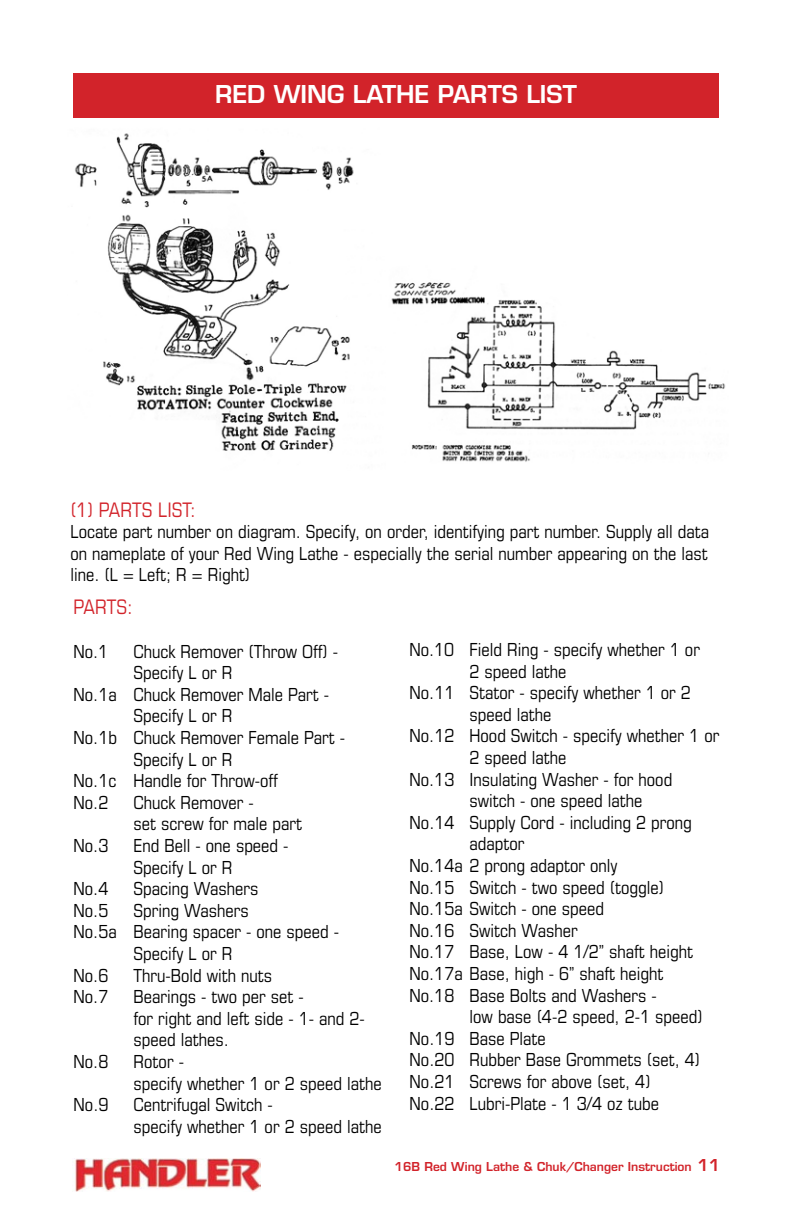
<style>
.page{position:relative;width:792px;height:1224px;background:#fff}
.page>*{position:absolute;margin:0;border:0;box-sizing:border-box;transform-origin:0 0}
.t1{font:600 24px "Eurostile";color:#fff}
.t2{font:condensed 20px "Eurostile";color:#d2232a}
.t3{font:condensed 18px/21.6px "Eurostile";color:#000}
.t4{font:600 12px "Eurostile";color:#d2232a}
.s1{font-size:16px}
</style>
<div class="page">
<div style="left:73px;top:73px;width:646px;height:44px;background:#d2232a"></div>
<img style="left:75px;top:1158px;width:186px;height:33px">
<img style="left:75px;top:133px;width:650px;height:329px">
<h1 class="t1" style="left:215px;top:79px;width:363px">RED WING LATHE PARTS LIST</h1>
<p class="t2" style="left:70px;top:497px;width:127px">(1) PARTS LIST:</p>
<p class="t3" style="left:70px;top:521px;width:640px;text-align:justify">Locate part number on diagram. Specify, on order, identifying part number. Supply all data on nameplate of your Red Wing Lathe - especially the serial number appearing on the last line. (L = Left; R = Right)</p>
<p class="t2" style="left:74px;top:595px;width:61px">PARTS:</p>
<p class="t3" style="left:74px;top:640px;width:36px">No.1</p>
<p class="t3" style="left:134px;top:640px;width:206px">Chuck Remover (Throw Off) -</p>
<p class="t3" style="left:134px;top:662px;width:101px">Specify L or R</p>
<p class="t3" style="left:74px;top:683px;width:257px">No.1a Chuck Remover Male Part -</p>
<p class="t3" style="left:134px;top:705px;width:101px">Specify L or R</p>
<p class="t3" style="left:74px;top:726px;width:273px">No.1b Chuck Remover Female Part -</p>
<p class="t3" style="left:134px;top:748px;width:101px">Specify L or R</p>
<p class="t3" style="left:74px;top:770px;width:206px">No.1c Handle for Throw-off</p>
<p class="t3" style="left:74px;top:791px;width:36px">No.2</p>
<p class="t3" style="left:134px;top:791px;width:170px">Chuck Remover -<br>set screw for male part</p>
<p class="t3" style="left:74px;top:834px;width:36px">No.3</p>
<p class="t3" style="left:134px;top:834px;width:157px">End Bell - one speed -<br>Specify L or R</p>
<p class="t3" style="left:74px;top:878px;width:36px">No.4</p>
<p class="t3" style="left:134px;top:878px;width:126px">Spacing Washers</p>
<p class="t3" style="left:74px;top:899px;width:36px">No.5</p>
<p class="t3" style="left:134px;top:899px;width:117px">Spring Washers</p>
<p class="t3" style="left:74px;top:921px;width:267px">No.5a Bearing spacer - one speed -</p>
<p class="t3" style="left:134px;top:942px;width:101px">Specify L or R</p>
<p class="t3" style="left:74px;top:964px;width:36px">No.6</p>
<p class="t3" style="left:134px;top:964px;width:140px">Thru-Bold with nuts</p>
<p class="t3" style="left:74px;top:986px;width:36px">No.7</p>
<p class="t3" style="left:134px;top:986px;width:233px">Bearings - two per set -<br>for right and left side - 1- and 2- speed lathes.</p>
<p class="t3" style="left:74px;top:1050px;width:36px">No.8</p>
<p class="t3" style="left:134px;top:1050px;width:250px">Rotor -<br>specify whether 1 or 2 speed lathe</p>
<p class="t3" style="left:74px;top:1094px;width:36px">No.9</p>
<p class="t3" style="left:134px;top:1094px;width:250px">Centrifugal Switch -<br>specify whether 1 or 2 speed lathe</p>
<p class="t3" style="left:410px;top:638px;width:292px">No.10 Field Ring - specify whether 1 or</p>
<p class="t3" style="left:470px;top:660px;width:99px">2 speed lathe</p>
<p class="t3" style="left:410px;top:682px;width:283px">No.11 Stator - specify whether 1 or 2</p>
<p class="t3" style="left:470px;top:703px;width:83px">speed lathe</p>
<p class="t3" style="left:410px;top:725px;width:311px">No.12 Hood Switch - specify whether 1 or</p>
<p class="t3" style="left:470px;top:746px;width:99px">2 speed lathe</p>
<p class="t3" style="left:410px;top:768px;width:264px">No.13 Insulating Washer - for hood</p>
<p class="t3" style="left:470px;top:790px;width:175px">switch - one speed lathe</p>
<p class="t3" style="left:410px;top:811px;width:284px">No.14 Supply Cord - including 2 prong</p>
<p class="t3" style="left:470px;top:833px;width:56px">adaptor</p>
<p class="t3" style="left:410px;top:854px;width:210px">No.14a 2 prong adaptor only</p>
<p class="t3" style="left:410px;top:876px;width:256px">No.15 Switch - two speed (toggle)</p>
<p class="t3" style="left:410px;top:898px;width:196px">No.15a Switch - one speed</p>
<p class="t3" style="left:410px;top:919px;width:170px">No.16 Switch Washer</p>
<p class="t3" style="left:410px;top:941px;width:285px">No.17 Base, Low - 4 1/2” shaft height</p>
<p class="t3" style="left:410px;top:962px;width:255px">No.17a Base, high - 6” shaft height</p>
<p class="t3" style="left:410px;top:984px;width:249px">No.18 Base Bolts and Washers -</p>
<p class="t3" style="left:470px;top:1006px;width:235px">low base (4-2 speed, 2-1 speed)</p>
<p class="t3" style="left:410px;top:1027px;width:138px">No.19 Base Plate</p>
<p class="t3" style="left:410px;top:1049px;width:292px">No.20 Rubber Base Grommets (set, 4)</p>
<p class="t3" style="left:410px;top:1070px;width:243px">No.21 Screws for above (set, 4)</p>
<p class="t3" style="left:410px;top:1092px;width:251px">No.22 Lubri-Plate - 1 3/4 oz tube</p>
<p class="t4" style="left:395px;top:1159px;width:327px">16B Red Wing Lathe &amp; Chuk/Changer Instruction <span class="s1">11</span></p>
</div>
